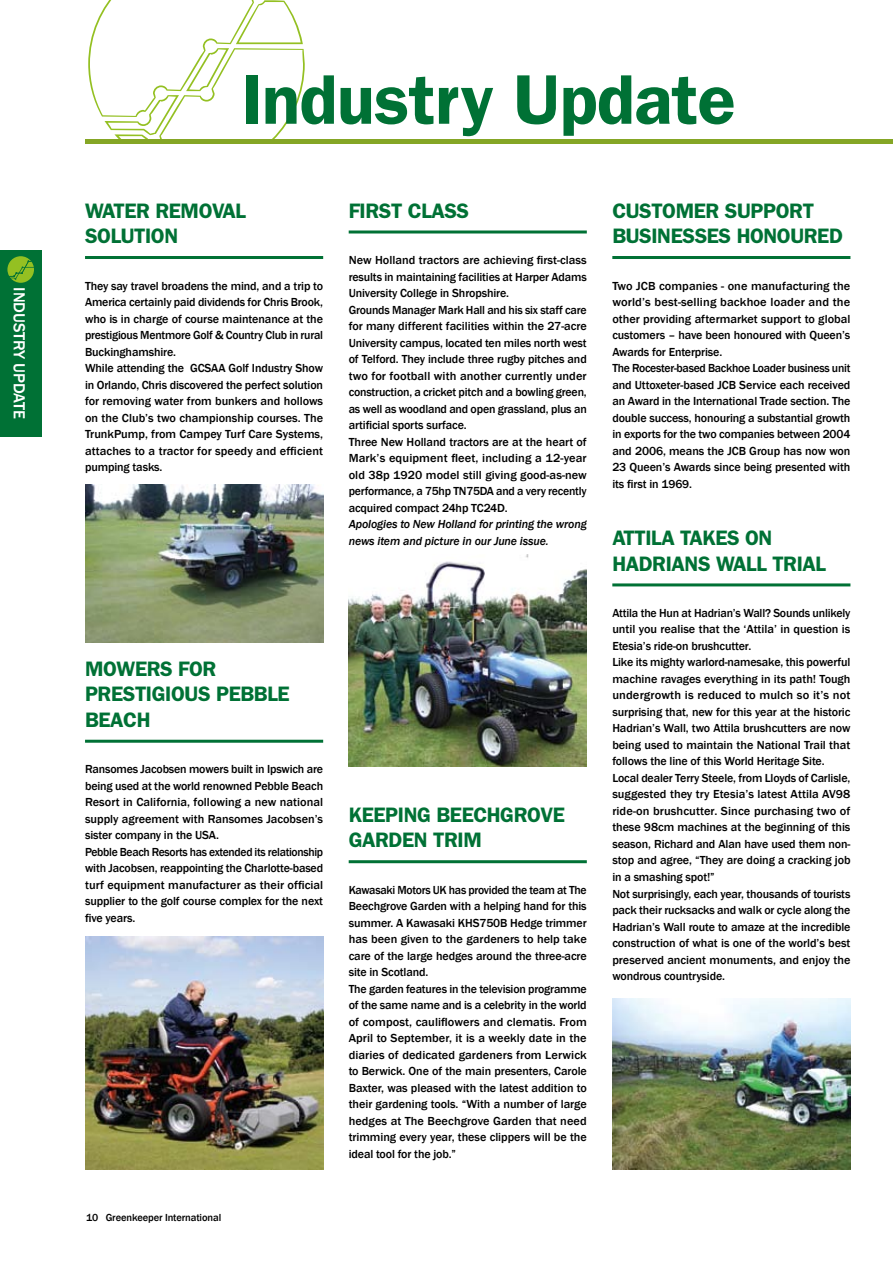
<style>
.page{position:relative;width:893px;height:1263px;background:#fff}
.page>*{position:absolute;margin:0;border:0;box-sizing:border-box;transform-origin:0 0}
.t1{font:600 70.5px "Franklin Gothic";letter-spacing:-.01em;color:#007135}
.t2{font:600 21px/25.5px "Franklin Gothic";letter-spacing:-.02em;color:#007135}
.t3{font:500 16.5px "Franklin Gothic";letter-spacing:-.005em;color:#fff}
.t4{font:500 12px/16.5px "Franklin Gothic";letter-spacing:-.01em;color:#000}
.t5{font:italic 500 12px/16.5px "Franklin Gothic";letter-spacing:-.01em;color:#000}
.t6{font:500 10.5px "Franklin Gothic";letter-spacing:-.01em;color:#000}
</style>
<div class="page">
<svg style="left:88px;top:0;width:217px;height:140px"></svg>
<hr style="left:85px;top:140px;width:808px;height:4px;background:#85a625">
<div style="left:0;top:251px;width:41px;height:186px;background:#007135"></div>
<svg style="left:7px;top:256px;width:27px;height:27px"></svg>
<hr style="left:349px;top:230px;width:238px;height:3px;background:#007135">
<hr style="left:612px;top:256px;width:238px;height:3px;background:#007135">
<hr style="left:612px;top:583px;width:238px;height:3px;background:#007135">
<hr style="left:85px;top:256px;width:238px;height:3px;background:#007135">
<hr style="left:349px;top:860px;width:238px;height:3px;background:#007135">
<img style="left:85px;top:484px;width:238px;height:159px">
<img style="left:349px;top:555px;width:238px;height:211px">
<img style="left:612px;top:999px;width:238px;height:170px">
<hr style="left:85px;top:740px;width:238px;height:3px;background:#007135">
<img style="left:85px;top:936px;width:238px;height:233px">
<h3 class="t3" style="left:30px;top:287px;width:133px;rotate:90deg">INDUSTRY UPDATE</h3>
<h1 class="t1" style="left:242px;top:58px;width:496px">Industry Update</h1>
<h2 class="t2" style="left:85px;top:198px;width:163px">WATER REMOVAL<br>SOLUTION</h2>
<p class="t4" style="left:85px;top:277px;width:240px">They say travel broadens the mind, and a trip to America certainly paid dividends for Chris Brook, who is in charge of course maintenance at the prestigious Mentmore Golf &amp; Country Club in rural Buckinghamshire.<br>While attending the GCSAA Golf Industry Show in Orlando, Chris discovered the perfect solution for removing water from bunkers and hollows on the Club’s two championship courses. The TrunkPump, from Campey Turf Care Systems, attaches to a tractor for speedy and efficient pumping tasks.</p>
<h2 class="t2" style="left:85px;top:656px;width:206px">MOWERS FOR<br>PRESTIGIOUS PEBBLE<br>BEACH</h2>
<p class="t4" style="left:85px;top:761px;width:240px">Ransomes Jacobsen mowers built in Ipswich are being used at the world renowned Pebble Beach Resort in California, following a new national supply agreement with Ransomes Jacobsen’s sister company in the USA.<br>Pebble Beach Resorts has extended its relationship with Jacobsen, reappointing the Charlotte-based turf equipment manufacturer as their official supplier to the golf course complex for the next five years.</p>
<p class="t6" style="left:86px;top:1211px;width:137px">10 Greenkeeper International</p>
<h2 class="t2" style="left:349px;top:198px;width:122px">FIRST CLASS</h2>
<p class="t4" style="left:349px;top:252px;width:240px">New Holland tractors are achieving first-class results in maintaining facilities at Harper Adams University College in Shropshire.<br>Grounds Manager Mark Hall and his six staff care for many different facilities within the 27-acre University campus, located ten miles north west of Telford. They include three rugby pitches and two for football with another currently under construction, a cricket pitch and a bowling green, as well as woodland and open grassland, plus an artificial sports surface.<br>Three New Holland tractors are at the heart of Mark’s equipment fleet, including a 12-year old 38p 1920 model still giving good-as-new performance, a 75hp TN75DA and a very recently acquired compact 24hp TC24D.</p>
<p class="t5" style="left:349px;top:516px;width:240px">Apologies to New Holland for printing the wrong news item and picture in our June issue.</p>
<h2 class="t2" style="left:349px;top:802px;width:218px">KEEPING BEECHGROVE<br>GARDEN TRIM</h2>
<p class="t4" style="left:349px;top:881px;width:240px">Kawasaki Motors UK has provided the team at The Beechgrove Garden with a helping hand for this summer. A Kawasaki KHS750B Hedge trimmer has been given to the gardeners to help take care of the large hedges around the three-acre site in Scotland.<br>The garden features in the television programme of the same name and is a celebrity in the world of compost, cauliflowers and clematis. From April to September, it is a weekly date in the diaries of dedicated gardeners from Lerwick to Berwick. One of the main presenters, Carole Baxter, was pleased with the latest addition to their gardening tools. “With a number of large hedges at The Beechgrove Garden that need trimming every year, these clippers will be the ideal tool for the job.”</p>
<h2 class="t2" style="left:612px;top:198px;width:232px">CUSTOMER SUPPORT<br>BUSINESSES HONOURED</h2>
<p class="t4" style="left:612px;top:277px;width:240px">Two JCB companies - one manufacturing the world’s best-selling backhoe loader and the other providing aftermarket support to global customers – have been honoured with Queen’s Awards for Enterprise.<br>The Rocester-based Backhoe Loader business unit and Uttoxeter-based JCB Service each received an Award in the International Trade section. The double success, honouring a substantial growth in exports for the two companies between 2004 and 2006, means the JCB Group has now won 23 Queen’s Awards since being presented with its first in 1969.</p>
<h2 class="t2" style="left:612px;top:525px;width:215px">ATTILA TAKES ON<br>HADRIANS WALL TRIAL</h2>
<p class="t4" style="left:612px;top:605px;width:240px">Attila the Hun at Hadrian’s Wall? Sounds unlikely until you realise that the ‘Attila’ in question is Etesia’s ride-on brushcutter.<br>Like its mighty warlord-namesake, this powerful machine ravages everything in its path! Tough undergrowth is reduced to mulch so it’s not surprising that, new for this year at the historic Hadrian’s Wall, two Attila brushcutters are now being used to maintain the National Trail that follows the line of this World Heritage Site.<br>Local dealer Terry Steele, from Lloyds of Carlisle, suggested they try Etesia’s latest Attila AV98 ride-on brushcutter. Since purchasing two of these 98cm machines at the beginning of this season, Richard and Alan have used them non&shy;stop and agree, “They are doing a cracking job in a smashing spot!”<br>Not surprisingly, each year, thousands of tourists pack their rucksacks and walk or cycle along the Hadrian’s Wall route to amaze at the incredible construction of what is one of the world’s best preserved ancient monuments, and enjoy the wondrous countryside.</p>
</div>
